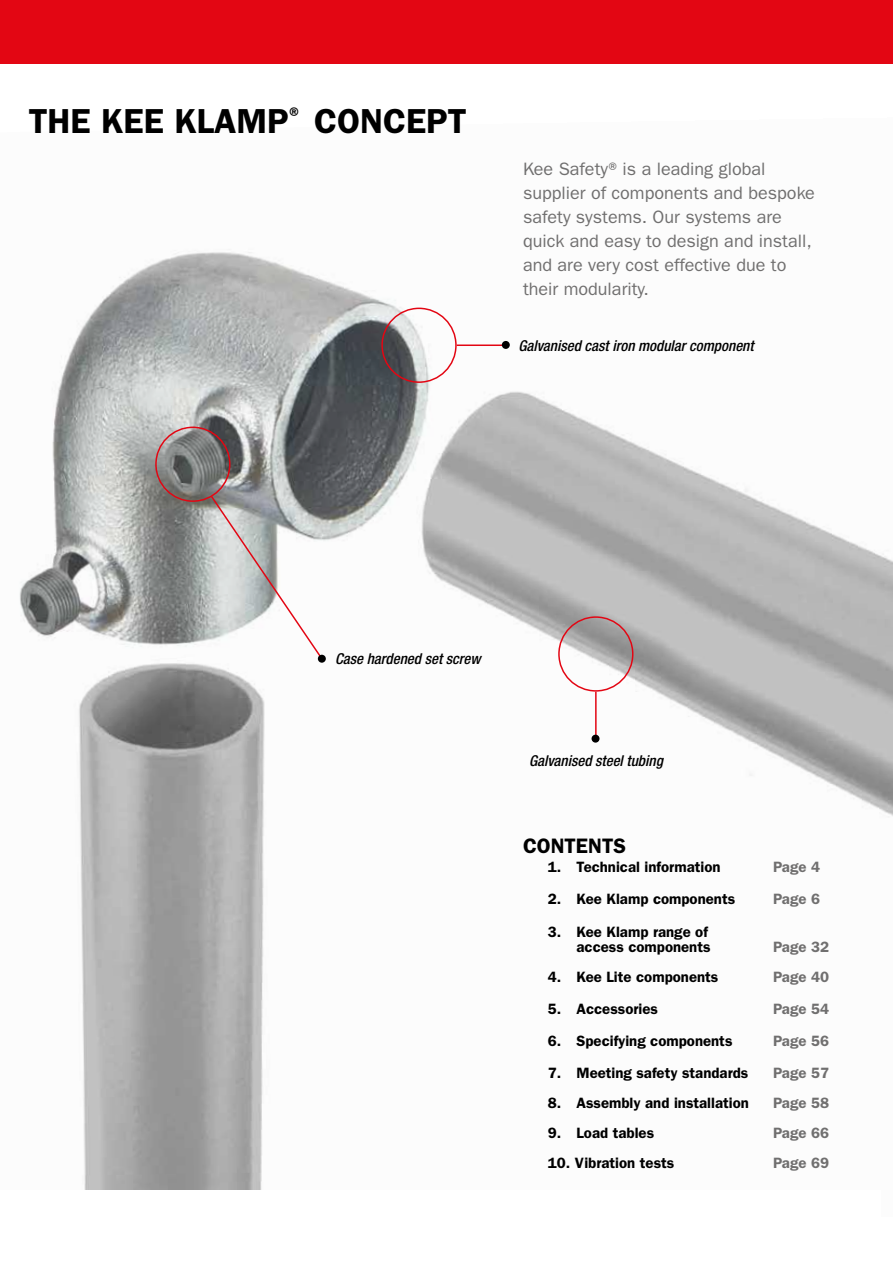
<style>
.page{position:relative;width:893px;height:1263px;background:#fff}
.page>*{position:absolute;margin:0;border:0;box-sizing:border-box;transform-origin:0 0}
.t1{font:600 34.8px "ITC Franklin Gothic Std";color:#000}
.t2{font:600 21px "ITC Franklin Gothic Std";color:#000}
.t3{font:18px/24px "ITC Franklin Gothic Std";color:#706f6f}
.t4{font:600 15px/15px "ITC Franklin Gothic Std";color:#000;text-align:right}
.t5{font:italic 500 condensed 15px "Helvetica Neue LT Std";color:#000}
.t6{font:600 15px "ITC Franklin Gothic Std";color:#706f6f}
</style>
<div class="page">
<div style="left:0;top:0;width:893px;height:64px;background:#e30613"></div>
<img style="left:19px;top:252px;width:874px;height:938px">
<svg style="left:209px;top:494px;width:115px;height:167px"></svg>
<div style="left:155px;top:427px;width:76px;height:75px;border:2px solid #e30613;border-radius:50%"></div>
<div style="left:318px;top:655px;width:8px;height:8px;background:#000;border-radius:50%"></div>
<div style="left:558px;top:616px;width:75px;height:76px;border:2px solid #e30613;border-radius:50%"></div>
<div style="left:381px;top:308px;width:76px;height:75px;border:2px solid #e30613;border-radius:50%"></div>
<hr style="left:457px;top:344px;width:47px;height:2px;background:#e30613">
<div style="left:502px;top:341px;width:8px;height:8px;background:#000;border-radius:50%"></div>
<hr style="left:595px;top:692px;width:2px;height:43px;background:#e30613">
<div style="left:592px;top:735px;width:7px;height:8px;background:#000;border-radius:50%"></div>
<h1 class="t1" style="left:29px;top:100px;width:439px">THE KEE KLAMP<sup>®</sup> CONCEPT</h1>
<p class="t3" style="left:523px;top:157px;width:293px">Kee Safety® is a leading global supplier of components and bespoke safety systems. Our systems are quick and easy to design and install, and are very cost effective due to their modularity.</p>
<p class="t5" style="left:518px;top:337px;width:237px">Galvanised cast iron modular component</p>
<p class="t5" style="left:335px;top:650px;width:147px">Case hardened set screw</p>
<p class="t5" style="left:529px;top:752px;width:135px">Galvanised steel tubing</p>
<h2 class="t2" style="left:523px;top:833px;width:104px">CONTENTS</h2>
<p class="t4" style="left:548px;top:860px;width:174px">1. Technical information</p>
<p class="t6" style="left:773px;top:858px;width:49px">Page 4</p>
<p class="t4" style="left:548px;top:892px;width:189px">2. Kee Klamp components</p>
<p class="t6" style="left:773px;top:890px;width:49px">Page 6</p>
<p class="t4" style="left:548px;top:924px;width:164px">3. Kee Klamp range of access components</p>
<p class="t6" style="left:773px;top:937px;width:58px">Page 32</p>
<p class="t4" style="left:548px;top:969px;width:172px">4. Kee Lite components</p>
<p class="t6" style="left:773px;top:967px;width:58px">Page 40</p>
<p class="t4" style="left:548px;top:1001px;width:112px">5. Accessories</p>
<p class="t6" style="left:773px;top:999px;width:58px">Page 54</p>
<p class="t4" style="left:548px;top:1033px;width:186px">6. Specifying components</p>
<p class="t6" style="left:773px;top:1031px;width:58px">Page 56</p>
<p class="t4" style="left:548px;top:1065px;width:202px">7. Meeting safety standards</p>
<p class="t6" style="left:773px;top:1063px;width:58px">Page 57</p>
<p class="t4" style="left:548px;top:1095px;width:202px">8. Assembly and installation</p>
<p class="t6" style="left:773px;top:1093px;width:58px">Page 58</p>
<p class="t4" style="left:548px;top:1125px;width:108px">9. Load tables</p>
<p class="t6" style="left:773px;top:1123px;width:58px">Page 66</p>
<p class="t4" style="left:548px;top:1155px;width:128px">10. Vibration tests</p>
<p class="t6" style="left:773px;top:1153px;width:58px">Page 69</p>
</div>
